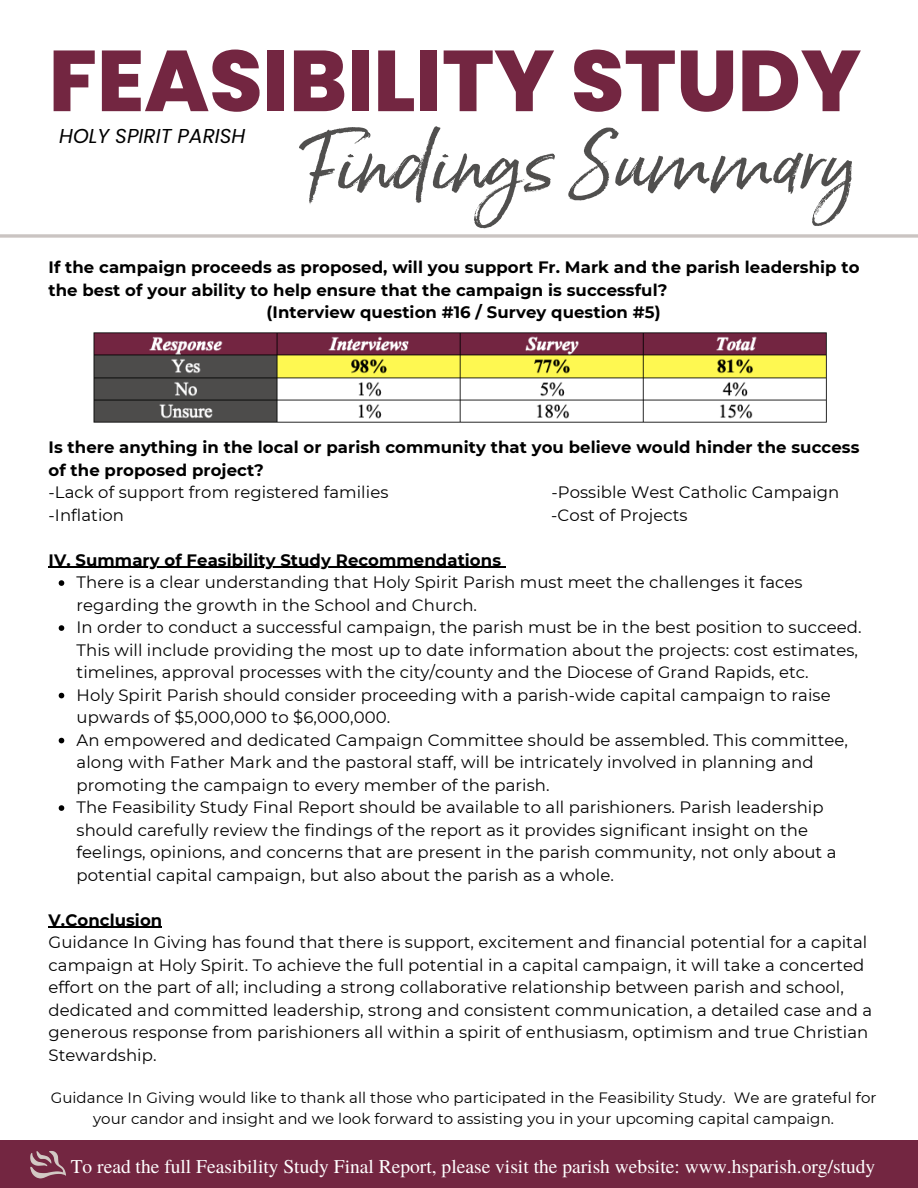
<style>
.page{position:relative;width:918px;height:1188px;background:#fff}
.page>*{position:absolute;margin:0;border:0;box-sizing:border-box;transform-origin:0 0}
.t1{font:800 86.1px "Poppins";color:#732641}
.t2{font:75px "Born Ready Slanted";color:#504f4e}
.t3{font:italic 20.1px "Poppins";color:#000}
.t4{font:19.5px "Te X Gyre Termes";color:#fff}
.t5{font:16.5px/22.5px "Montserrat";letter-spacing:.005em;color:#000}
.t6{font:700 16.5px/22.5px "Montserrat";letter-spacing:.005em;color:#000}
.t7{font:15px/20.2px "Montserrat";letter-spacing:.005em;color:#000;text-align:center}
</style>
<div class="page">
<hr style="left:0;top:234px;width:918px;height:4px;background:#d1ccca">
<div style="left:0;top:1140px;width:918px;height:48px;background:#732641"></div>
<hr style="left:49px;top:567px;width:452px;height:1px;background:#000">
<svg style="left:59px;top:580px;width:5px;height:6px"></svg>
<svg style="left:59px;top:625px;width:5px;height:6px"></svg>
<svg style="left:59px;top:693px;width:5px;height:5px"></svg>
<svg style="left:59px;top:738px;width:5px;height:5px"></svg>
<svg style="left:59px;top:805px;width:5px;height:6px"></svg>
<hr style="left:49px;top:927px;width:113px;height:1px;background:#000">
<img style="left:30px;top:1151px;width:36px;height:28px">
<img style="left:93px;top:332px;width:734px;height:91px">
<p class="t1" style="left:49px;top:21px;width:814px">FEASIBILITY STUDY</p>
<p class="t2" style="left:297px;top:118px;width:559px">Findings Summary</p>
<p class="t3" style="left:59px;top:122px;width:188px">HOLY SPIRIT PARISH</p>
<h1 class="t6" style="left:49px;top:256px;width:812px">If the campaign proceeds as proposed, will you support Fr. Mark and the parish leadership to</h1>
<h1 class="t6" style="left:49px;top:278px;width:620px">the best of your ability to help ensure that the campaign is successful?</h1>
<h1 class="t6" style="left:267px;top:301px;width:396px">(Interview question #16 / Survey question #5)</h1>
<h3 class="t6" style="left:49px;top:436px;width:812px">Is there anything in the local or parish community that you believe would hinder the success of the proposed project?</h3>
<h2 class="t5" style="left:49px;top:481px;width:341px">-Lack of support from registered families</h2>
<h2 class="t5" style="left:551px;top:481px;width:289px">-Possible West Catholic Campaign</h2>
<h5 class="t5" style="left:49px;top:503px;width:77px">-Inflation</h5>
<h5 class="t5" style="left:551px;top:503px;width:138px">-Cost of Projects</h5>
<p class="t6" style="left:49px;top:548px;width:454px">IV. Summary of Feasibility Study Recommendations</p>
<p class="t5" style="left:77px;top:571px;width:728px">There is a clear understanding that Holy Spirit Parish must meet the challenges it faces regarding the growth in the School and Church.</p>
<p class="t5" style="left:77px;top:616px;width:786px">In order to conduct a successful campaign, the parish must be in the best position to succeed.<br>This will include providing the most up to date information about the projects: cost estimates, timelines, approval processes with the city/county and the Diocese of Grand Rapids, etc.</p>
<h5 class="t5" style="left:77px;top:683px;width:756px">Holy Spirit Parish should consider proceeding with a parish-wide capital campaign to raise upwards of $5,000,000 to $6,000,000.</h5>
<p class="t5" style="left:77px;top:728px;width:773px">An empowered and dedicated Campaign Committee should be assembled. This committee, along with Father Mark and the pastoral staff, will be intricately involved in planning and promoting the campaign to every member of the parish.</p>
<p class="t5" style="left:77px;top:796px;width:761px">The Feasibility Study Final Report should be available to all parishioners. Parish leadership should carefully review the findings of the report as it provides significant insight on the feelings, opinions, and concerns that are present in the parish community, not only about a potential capital campaign, but also about the parish as a whole.</p>
<p class="t6" style="left:49px;top:908px;width:115px">V.Conclusion</p>
<p class="t5" style="left:49px;top:931px;width:825px">Guidance In Giving has found that there is support, excitement and financial potential for a capital campaign at Holy Spirit. To achieve the full potential in a capital campaign, it will take a concerted effort on the part of all; including a strong collaborative relationship between parish and school, dedicated and committed leadership, strong and consistent communication, a detailed case and a generous response from parishioners all within a spirit of enthusiasm, optimism and true Christian Stewardship.</p>
<p class="t7" style="left:51px;top:1088px;width:827px">Guidance In Giving would like to thank all those who participated in the Feasibility Study. We are grateful for your candor and insight and we look forward to assisting you in your upcoming capital campaign.</p>
<h4 class="t4" style="left:71px;top:1152px;width:806px">To read the full Feasibility Study Final Report, please visit the parish website: www.hsparish.org/study</h4>
</div>
